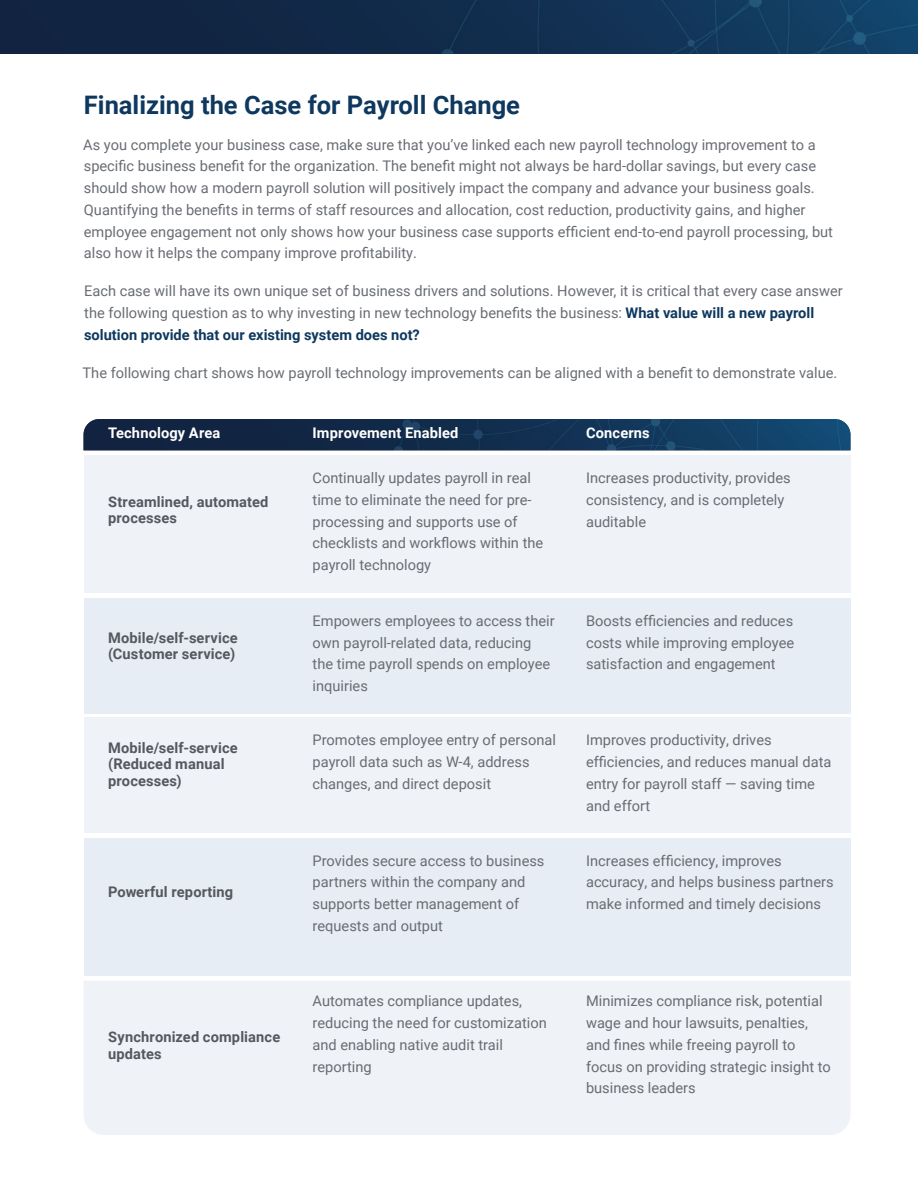
<style>
.page{position:relative;width:918px;height:1188px;background:#fff}
.page>*{position:absolute;margin:0;border:0;box-sizing:border-box;transform-origin:0 0}
.head_2_-_medium{font:700 25.5px "Roboto";color:#0e385e}
.body_-_default_text{font:14.7px/21.8px "Roboto";color:#696d73}
.no_cvr_-_title{font:700 14.7px/16.5px "Roboto";letter-spacing:.01em;color:#55585f}
.no_cvr_-_title-2{font:700 14.7px "Roboto";letter-spacing:.01em;color:#fff}
.s1{font-weight:700;color:#0e385e}
</style>
<div class="page">
<img style="left:0;top:0;width:918px;height:53px">
<img style="left:84px;top:419px;width:766px;height:31px">
<div style="left:84px;top:455px;width:766px;height:138px;background:#eff3f7"></div>
<div style="left:84px;top:718px;width:766px;height:115px;background:#eff3f7"></div>
<div style="left:84px;top:981px;width:766px;height:154px;background:#eff3f7"></div>
<div style="left:84px;top:598px;width:766px;height:115px;background:#e6edf4"></div>
<div style="left:84px;top:838px;width:766px;height:138px;background:#e6edf4"></div>
<p class="head_2_-_medium" style="left:84px;top:88px;width:438px">Finalizing the Case for Payroll Change</p>
<p class="body_-_default_text" style="left:83px;top:133px;width:751px">As you complete your business case, make sure that you’ve linked each new payroll technology improvement to a specific business benefit for the organization. The benefit might not always be hard-dollar savings, but every case should show how a modern payroll solution will positively impact the company and advance your business goals.<br>Quantifying the benefits in terms of staff resources and allocation, cost reduction, productivity gains, and higher employee engagement not only shows how your business case supports efficient end-to-end payroll processing, but also how it helps the company improve profitability.</p>
<p class="body_-_default_text" style="left:84px;top:280px;width:760px">Each case will have its own unique set of business drivers and solutions. However, it is critical that every case answer the following question as to why investing in new technology benefits the business: <span class="s1">What value will a new payroll solution provide that our existing system does not?</span></p>
<p class="body_-_default_text" style="left:83px;top:361px;width:756px">The following chart shows how payroll technology improvements can be aligned with a benefit to demonstrate value.</p>
<p class="no_cvr_-_title-2" style="left:108px;top:423px;width:114px">Technology Area</p>
<p class="no_cvr_-_title" style="left:108px;top:493px;width:162px">Streamlined, automated processes</p>
<p class="no_cvr_-_title" style="left:108px;top:629px;width:131px">Mobile/self-service (Customer service)</p>
<p class="no_cvr_-_title" style="left:108px;top:739px;width:131px">Mobile/self-service (Reduced manual processes)</p>
<p class="no_cvr_-_title" style="left:108px;top:883px;width:127px">Powerful reporting</p>
<p class="no_cvr_-_title" style="left:108px;top:1028px;width:174px">Synchronized compliance updates</p>
<p class="no_cvr_-_title-2" style="left:313px;top:423px;width:147px">Improvement Enabled</p>
<p class="no_cvr_-_title-2" style="left:586px;top:423px;width:65px">Concerns</p>
<p class="body_-_default_text" style="left:313px;top:466px;width:232px">Continually updates payroll in real time to eliminate the need for pre&shy;processing and supports use of checklists and workflows within the payroll technology</p>
<p class="body_-_default_text" style="left:313px;top:609px;width:244px">Empowers employees to access their own payroll-related data, reducing the time payroll spends on employee inquiries</p>
<p class="body_-_default_text" style="left:313px;top:729px;width:245px">Promotes employee entry of personal payroll data such as W-4, address changes, and direct deposit</p>
<p class="body_-_default_text" style="left:313px;top:849px;width:233px">Provides secure access to business partners within the company and supports better management of requests and output</p>
<p class="body_-_default_text" style="left:313px;top:990px;width:236px">Automates compliance updates, reducing the need for customization and enabling native audit trail reporting</p>
<p class="body_-_default_text" style="left:586px;top:466px;width:206px">Increases productivity, provides consistency, and is completely auditable</p>
<p class="body_-_default_text" style="left:586px;top:609px;width:210px;text-align:justify">Boosts efficiencies and reduces costs while improving employee satisfaction and engagement</p>
<p class="body_-_default_text" style="left:586px;top:729px;width:247px">Improves productivity, drives efficiencies, and reduces manual data entry for payroll staff — saving time and effort</p>
<p class="body_-_default_text" style="left:586px;top:849px;width:249px">Increases efficiency, improves accuracy, and helps business partners make informed and timely decisions</p>
<p class="body_-_default_text" style="left:586px;top:990px;width:246px">Minimizes compliance risk, potential wage and hour lawsuits, penalties, and fines while freeing payroll to focus on providing strategic insight to business leaders</p>
</div>
